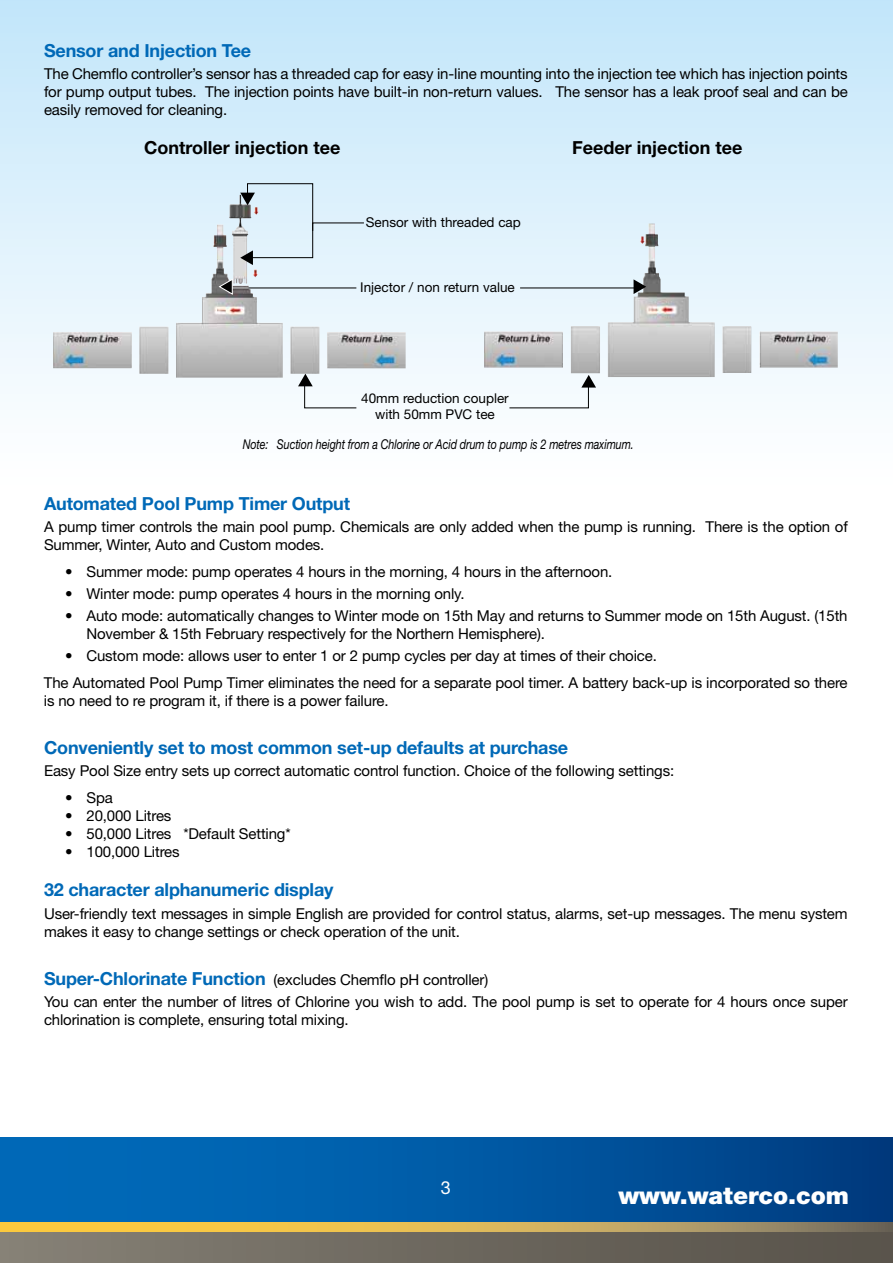
<style>
.page{position:relative;width:893px;height:1263px;background:#fff}
.page>*{position:absolute;margin:0;border:0;box-sizing:border-box;transform-origin:0 0}
.t1{font:900 24px "Helvetica Neue";color:#fff}
.t2{font:700 18px "Helvetica Neue LT Std";letter-spacing:-.01em;color:#0069b7}
.t3{font:700 18px "Helvetica Neue LT Std";color:#000}
.t4{font:18px "Helvetica Neue";color:#fff}
.t5{font:15px/18px "Helvetica Neue LT Std";letter-spacing:-.01em;color:#000}
.t6{font:13.5px/16.2px "Helvetica Neue LT Std";color:#000;text-align:center}
.t7{font:italic 13.5px "Helvetica Neue LT Std";letter-spacing:-.01em;color:#000;scale:.8 1}
.s1{font-weight:700;font-size:18px;color:#0069b7}
</style>
<div class="page">
<svg style="left:0;top:0;width:893px;height:394px;background:#d4edfb"></svg>
<div style="left:0;top:1137px;width:893px;height:126px;background:linear-gradient(to right,#0070c1,#003f84)"></div>
<div style="left:0;top:1227px;width:893px;height:36px;background:linear-gradient(to right,#858075,#565149)"></div>
<svg style="left:0;top:1223px;width:893px;height:9px;background:#d2b054"></svg>
<img style="left:53px;top:195px;width:353px;height:183px">
<img style="left:484px;top:224px;width:354px;height:153px">
<svg style="left:240px;top:183px;width:125px;height:82px;background:#d2e3ec"></svg>
<hr style="left:226px;top:288px;width:130px;height:1px;background:#000">
<svg style="left:219px;top:278px;width:30px;height:17px"></svg>
<hr style="left:520px;top:288px;width:120px;height:1px;background:#000">
<svg style="left:634px;top:279px;width:12px;height:15px"></svg>
<svg style="left:298px;top:374px;width:59px;height:35px"></svg>
<svg style="left:509px;top:375px;width:87px;height:34px"></svg>
<p class="t2" style="left:44px;top:39px;width:209px">Sensor and Injection Tee</p>
<p class="t5" style="left:44px;top:65px;width:805px;text-align:justify">The Chemflo controller’s sensor has a threaded cap for easy in-line mounting into the injection tee which has injection points for pump output tubes. The injection points have built-in non-return values. The sensor has a leak proof seal and can be easily removed for cleaning.</p>
<p class="t3" style="left:144px;top:136px;width:198px">Controller injection tee</p>
<p class="t3" style="left:572px;top:136px;width:172px">Feeder injection tee</p>
<p class="t6" style="left:366px;top:214px;width:157px">Sensor with threaded cap</p>
<p class="t6" style="left:360px;top:278px;width:156px">Injector / non return value</p>
<p class="t6" style="left:361px;top:389px;width:149px">40mm reduction coupler with 50mm PVC tee</p>
<p class="t7" style="left:243px;top:436px;width:490px">Note: Suction height from a Chlorine or Acid drum to pump is 2 metres maximum.</p>
<p class="t2" style="left:44px;top:492px;width:308px">Automated Pool Pump Timer Output</p>
<p class="t5" style="left:44px;top:517px;width:805px">A pump timer controls the main pool pump. Chemicals are only added when the pump is running. There is the option of<br>Summer, Winter, Auto and Custom modes.</p>
<p class="t5" style="left:65px;top:562px;width:549px">• Summer mode: pump operates 4 hours in the morning, 4 hours in the afternoon.</p>
<p class="t5" style="left:65px;top:584px;width:401px">• Winter mode: pump operates 4 hours in the morning only.</p>
<p class="t5" style="left:86px;top:606px;width:763px;text-indent:-21px">• Auto mode: automatically changes to Winter mode on 15th May and returns to Summer mode on 15th August. (15th<br>November &amp; 15th February respectively for the Northern Hemisphere).</p>
<p class="t5" style="left:44px;top:642px;width:805px;line-height:26.5px;text-indent:21px">• Custom mode: allows user to enter 1 or 2 pump cycles per day at times of their choice.<br>The Automated Pool Pump Timer eliminates the need for a separate pool timer. A battery back-up is incorporated so there</p>
<p class="t5" style="left:44px;top:691px;width:346px">is no need to re program it, if there is a power failure.</p>
<p class="t2" style="left:44px;top:736px;width:526px">Conveniently set to most common set-up defaults at purchase</p>
<p class="t5" style="left:44px;top:762px;width:632px">Easy Pool Size entry sets up correct automatic control function. Choice of the following settings:</p>
<p class="t5" style="left:65px;top:788px;width:49px">• Spa</p>
<p class="t5" style="left:65px;top:806px;width:108px">• 20,000 Litres</p>
<p class="t5" style="left:65px;top:824px;width:227px">• 50,000 Litres *Default Setting*</p>
<p class="t5" style="left:65px;top:842px;width:116px">• 100,000 Litres</p>
<p class="t2" style="left:44px;top:879px;width:291px">32 character alphanumeric display</p>
<p class="t5" style="left:44px;top:904px;width:805px">User-friendly text messages in simple English are provided for control status, alarms, set-up messages. The menu system makes it easy to change settings or check operation of the unit.</p>
<p class="t5" style="left:44px;top:968px;width:805px;line-height:22.2px"><span class="s1">Super-Chlorinate Function</span> (excludes Chemflo pH controller)<br>You can enter the number of litres of Chlorine you wish to add. The pool pump is set to operate for 4 hours once super</p>
<p class="t5" style="left:44px;top:1010px;width:306px">chlorination is complete, ensuring total mixing.</p>
<p class="t4" style="left:441px;top:1177px;width:12px">3</p>
<h1 class="t1" style="left:618px;top:1181px;width:232px">www.waterco.com</h1>
</div>
